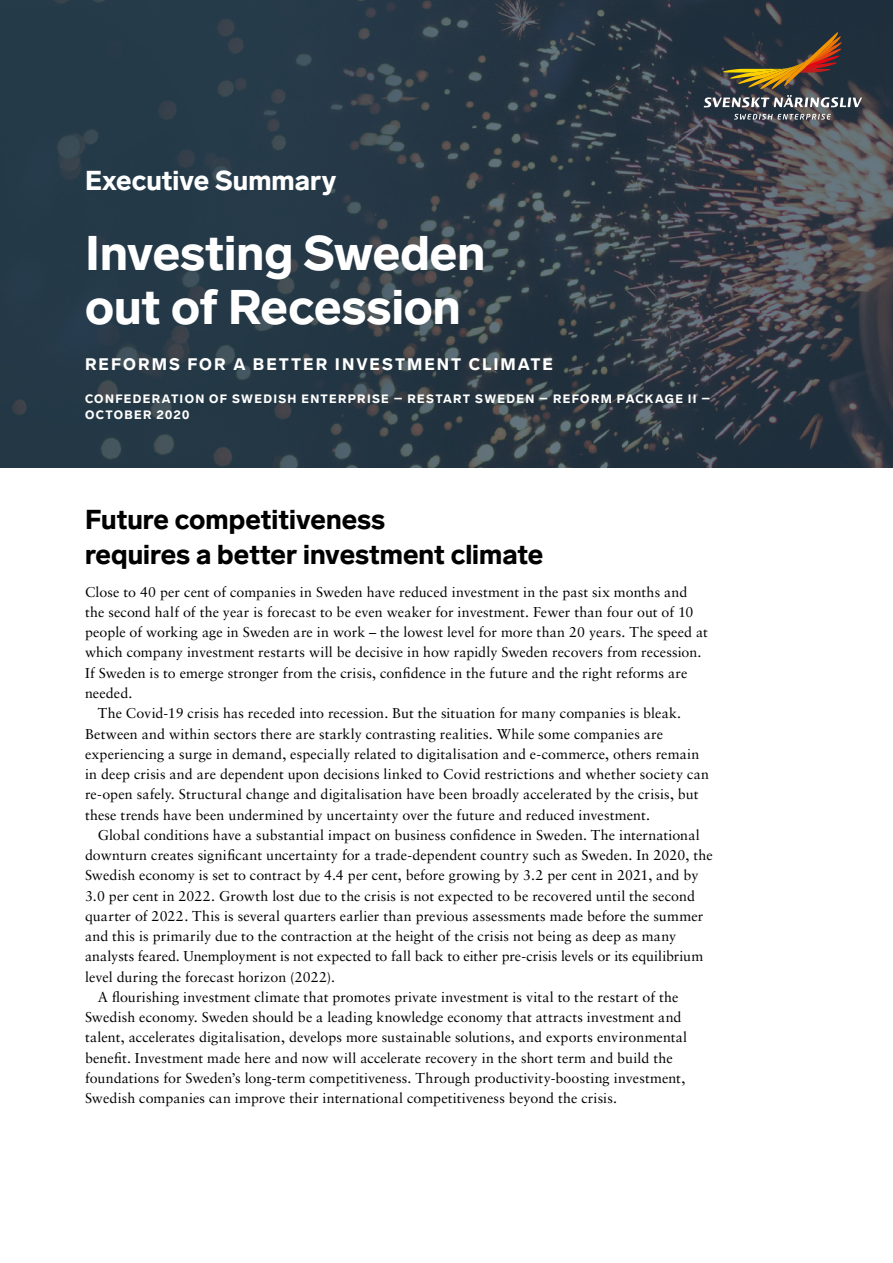
<style>
.page{position:relative;width:893px;height:1263px;background:#fff}
.page>*{position:absolute;margin:0;border:0;box-sizing:border-box;transform-origin:0 0}
.H1_Rubrik{font:900 48px/54px "Lab Grotesque";color:#fff}
.H3_Rubrik{font:900 27px/34.5px "Lab Grotesque";color:#000}
.H3_Rubrik-2{font:900 27px "Lab Grotesque";color:#fff}
.t1{font:900 16.5px "Lab Grotesque";letter-spacing:.12em;color:#fff}
.Brödtext_med_indrag{font:14.25px/20.2px "Sabon LT Std";letter-spacing:.005em;color:#000}
.Brödtext{font:14.25px/20.2px "Sabon LT Std";letter-spacing:.005em;color:#000}
.t2{font:900 12px/16.5px "Lab Grotesque";letter-spacing:.105em;color:#fff}
</style>
<div class="page">
<img style="left:0;top:0;width:893px;height:467px">
<svg style="left:704px;top:31px;width:158px;height:76px;background:#4e4a42"></svg>
<svg style="left:734px;top:114px;width:97px;height:6px"></svg>
<p class="H3_Rubrik-2" style="left:85px;top:165px;width:253px">Executive Summary</p>
<p class="H1_Rubrik" style="left:85px;top:226px;width:402px">Investing Sweden out of Recession</p>
<p class="t1" style="left:85px;top:354px;width:469px">REFORMS FOR A BETTER INVESTMENT CLIMATE</p>
<p class="t2" style="left:85px;top:390px;width:627px">CONFEDERATION OF SWEDISH ENTERPRISE – RESTART SWEDEN – REFORM PACKAGE II –<br>OCTOBER 2020</p>
<p class="H3_Rubrik" style="left:85px;top:503px;width:460px">Future competitiveness<br>requires a better investment climate</p>
<p class="Brödtext" style="left:85px;top:581px;width:624px">Close to 40 per cent of companies in Sweden have reduced investment in the past six months and the second half of the year is forecast to be even weaker for investment. Fewer than four out of 10 people of working age in Sweden are in work – the lowest level for more than 20 years. The speed at which company investment restarts will be decisive in how rapidly Sweden recovers from recession.<br>If Sweden is to emerge stronger from the crisis, confidence in the future and the right reforms are needed.</p>
<p class="Brödtext_med_indrag" style="left:85px;top:703px;width:625px;text-indent:13px">The Covid-19 crisis has receded into recession. But the situation for many companies is bleak.<br>Between and within sectors there are starkly contrasting realities. While some companies are experiencing a surge in demand, especially related to digitalisation and e-commerce, others remain in deep crisis and are dependent upon decisions linked to Covid restrictions and whether society can re-open safely. Structural change and digitalisation have been broadly accelerated by the crisis, but these trends have been undermined by uncertainty over the future and reduced investment.</p>
<p class="Brödtext_med_indrag" style="left:85px;top:824px;width:629px;text-indent:13px">Global conditions have a substantial impact on business confidence in Sweden. The international downturn creates significant uncertainty for a trade-dependent country such as Sweden. In 2020, the Swedish economy is set to contract by 4.4 per cent, before growing by 3.2 per cent in 2021, and by 3.0 per cent in 2022. Growth lost due to the crisis is not expected to be recovered until the second quarter of 2022. This is several quarters earlier than previous assessments made before the summer and this is primarily due to the contraction at the height of the crisis not being as deep as many analysts feared. Unemployment is not expected to fall back to either pre-crisis levels or its equilibrium level during the forecast horizon (2022).</p>
<p class="Brödtext_med_indrag" style="left:85px;top:986px;width:604px;text-indent:13px">A flourishing investment climate that promotes private investment is vital to the restart of the Swedish economy. Sweden should be a leading knowledge economy that attracts investment and talent, accelerates digitalisation, develops more sustainable solutions, and exports environmental benefit. Investment made here and now will accelerate recovery in the short term and build the foundations for Sweden’s long-term competitiveness. Through productivity-boosting investment, Swedish companies can improve their international competitiveness beyond the crisis.</p>
</div>
